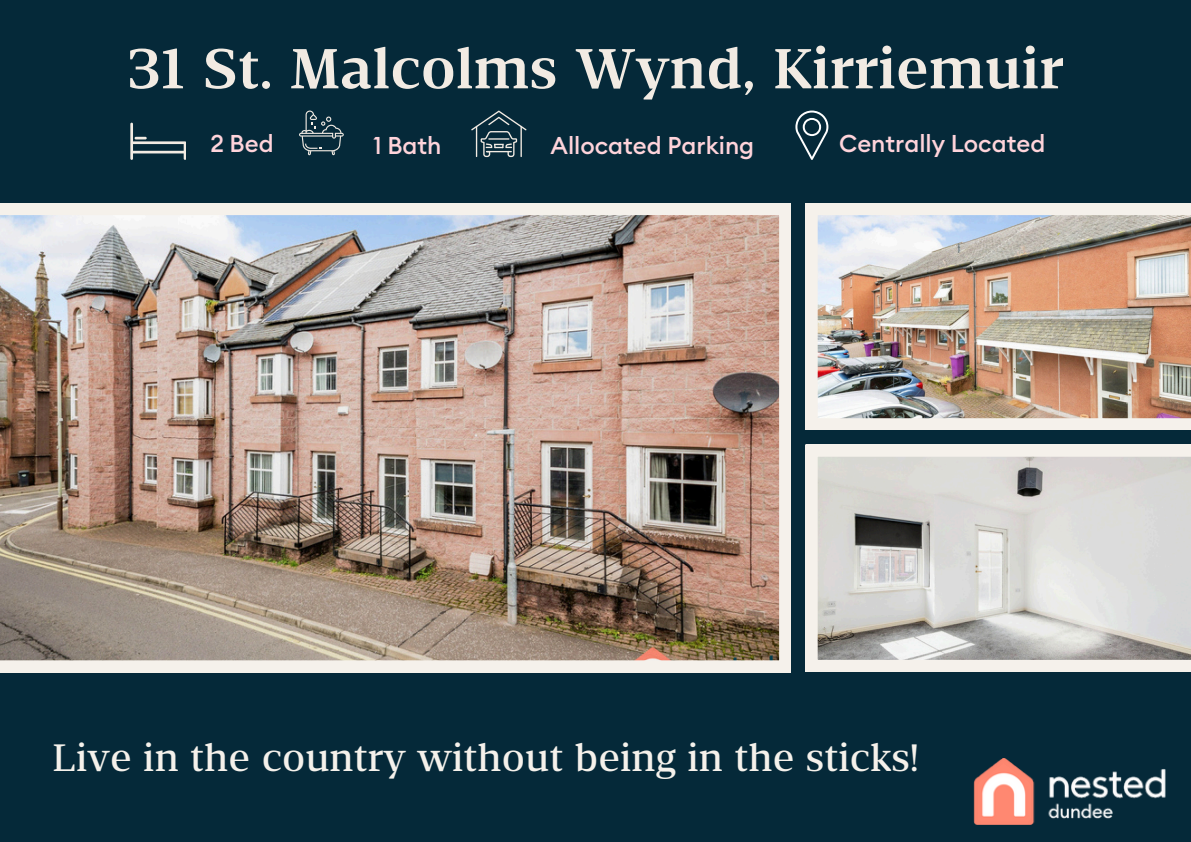
<style>
.page{position:relative;width:1191px;height:842px;background:#fff}
.page>*{position:absolute;margin:0;border:0;box-sizing:border-box;transform-origin:0 0}
.t1{font:700 56px "Striver Text";color:#f2ebe3}
.t2{font:500 38px "Striver Text";color:#f5f1eb}
.t3{font:500 24px "Euclid Circular B";color:#ffd4db}
</style>
<div class="page">
<div style="left:0;top:0;width:1191px;height:841px;background:#052939"></div>
<svg style="left:130px;top:123px;width:56px;height:37px"></svg>
<svg style="left:299px;top:110px;width:45px;height:45px"></svg>
<svg style="left:471px;top:110px;width:56px;height:47px"></svg>
<img style="left:973px;top:758px;width:193px;height:66px">
<img style="left:0;top:203px;width:791px;height:469px">
<img style="left:806px;top:203px;width:385px;height:226px">
<svg style="left:806px;top:444px;width:385px;height:227px;background:#d3d1ce"></svg>
<svg style="left:795px;top:110px;width:33px;height:50px"></svg>
<p class="t1" style="left:128px;top:33px;width:937px">31 St. Malcolms Wynd, Kirriemuir</p>
<p class="t3" style="left:210px;top:132px;width:65px">2 Bed</p>
<p class="t3" style="left:374px;top:134px;width:69px">1 Bath</p>
<p class="t3" style="left:551px;top:134px;width:205px">Allocated Parking</p>
<p class="t3" style="left:839px;top:132px;width:208px">Centrally Located</p>
<p class="t2" style="left:53px;top:733px;width:867px">Live in the country without being in the sticks!</p>
</div>
